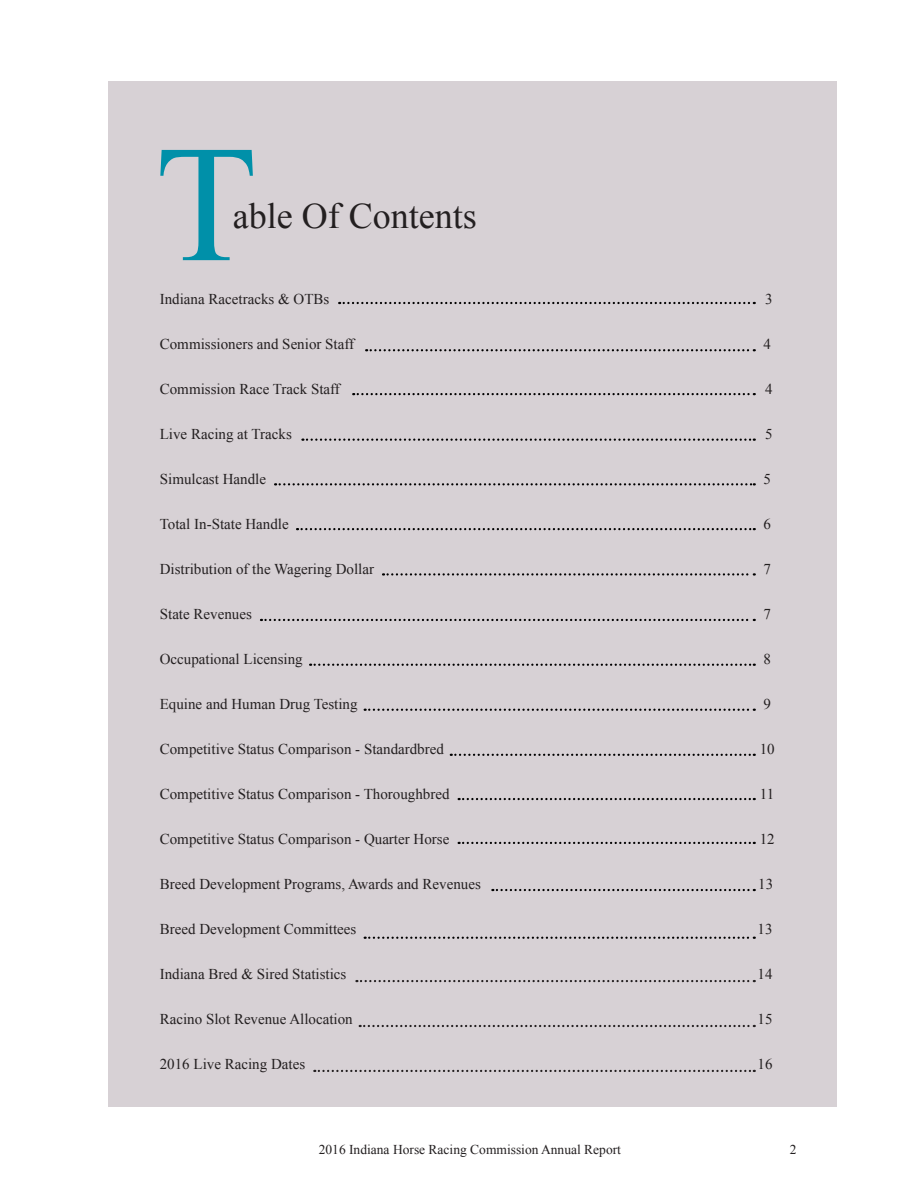
<style>
.page{position:relative;width:918px;height:1188px;background:#fff}
.page>*{position:absolute;margin:0;border:0;box-sizing:border-box;transform-origin:0 0}
.t1{font:166.5px "Times New Roman";color:#0090a9}
.t2{font:36px "Times New Roman";color:#231f20}
.t3{font:15px "Times New Roman";color:#231f20}
.t4{font:13.5px "Times New Roman";color:#231f20}
</style>
<div class="page">
<div style="left:108px;top:82px;width:729px;height:1025px;background:#d7d1d5"></div>
<svg style="left:339px;top:302px;width:416px;height:2px"></svg>
<svg style="left:366px;top:349px;width:389px;height:2px"></svg>
<svg style="left:275px;top:483px;width:480px;height:2px"></svg>
<svg style="left:297px;top:528px;width:458px;height:2px"></svg>
<svg style="left:261px;top:619px;width:494px;height:2px"></svg>
<svg style="left:383px;top:573px;width:372px;height:3px"></svg>
<svg style="left:360px;top:1025px;width:395px;height:2px"></svg>
<svg style="left:310px;top:664px;width:445px;height:2px"></svg>
<svg style="left:302px;top:439px;width:453px;height:2px"></svg>
<svg style="left:356px;top:980px;width:399px;height:2px"></svg>
<svg style="left:353px;top:393px;width:402px;height:2px"></svg>
<svg style="left:365px;top:709px;width:390px;height:2px"></svg>
<svg style="left:459px;top:798px;width:296px;height:2px"></svg>
<svg style="left:459px;top:842px;width:296px;height:2px"></svg>
<svg style="left:451px;top:754px;width:304px;height:2px"></svg>
<svg style="left:492px;top:889px;width:263px;height:2px"></svg>
<svg style="left:365px;top:937px;width:390px;height:2px"></svg>
<svg style="left:314px;top:1070px;width:441px;height:2px"></svg>
<p class="t1" style="left:155px;top:92px;width:103px">T</p>
<p class="t3" style="left:160px;top:289px;width:171px">Indiana Racetracks &amp; OTBs</p>
<p class="t3" style="left:765px;top:289px;width:9px">3</p>
<p class="t3" style="left:160px;top:334px;width:196px">Commissioners and Senior Staff</p>
<p class="t3" style="left:764px;top:334px;width:9px">4</p>
<p class="t3" style="left:160px;top:379px;width:182px">Commission Race Track Staff</p>
<p class="t3" style="left:765px;top:379px;width:9px">4</p>
<p class="t3" style="left:160px;top:424px;width:134px">Live Racing at Tracks</p>
<p class="t3" style="left:765px;top:424px;width:9px">5</p>
<p class="t3" style="left:160px;top:469px;width:108px">Simulcast Handle</p>
<p class="t3" style="left:764px;top:469px;width:9px">5</p>
<p class="t3" style="left:160px;top:514px;width:130px">Total In-State Handle</p>
<p class="t3" style="left:764px;top:514px;width:9px">6</p>
<p class="t3" style="left:160px;top:559px;width:216px">Distribution of the Wagering Dollar</p>
<p class="t3" style="left:764px;top:559px;width:9px">7</p>
<p class="t3" style="left:160px;top:604px;width:94px">State Revenues</p>
<p class="t3" style="left:764px;top:604px;width:9px">7</p>
<p class="t3" style="left:160px;top:649px;width:144px">Occupational Licensing</p>
<p class="t3" style="left:764px;top:649px;width:9px">8</p>
<p class="t3" style="left:160px;top:694px;width:199px">Equine and Human Drug Testing</p>
<p class="t3" style="left:764px;top:694px;width:9px">9</p>
<p class="t3" style="left:160px;top:739px;width:286px">Competitive Status Comparison - Standardbred</p>
<p class="t3" style="left:760px;top:739px;width:16px">10</p>
<p class="t3" style="left:160px;top:784px;width:291px">Competitive Status Comparison - Thoroughbred</p>
<p class="t3" style="left:760px;top:784px;width:16px">11</p>
<p class="t3" style="left:160px;top:829px;width:291px">Competitive Status Comparison - Quarter Horse</p>
<p class="t3" style="left:760px;top:829px;width:16px">12</p>
<p class="t3" style="left:160px;top:874px;width:323px">Breed Development Programs, Awards and Revenues</p>
<p class="t3" style="left:758px;top:874px;width:16px">13</p>
<p class="t3" style="left:160px;top:919px;width:198px">Breed Development Committees</p>
<p class="t3" style="left:758px;top:919px;width:16px">13</p>
<p class="t3" style="left:160px;top:964px;width:188px">Indiana Bred &amp; Sired Statistics</p>
<p class="t3" style="left:758px;top:964px;width:16px">14</p>
<p class="t3" style="left:160px;top:1009px;width:194px">Racino Slot Revenue Allocation</p>
<p class="t3" style="left:758px;top:1009px;width:16px">15</p>
<p class="t3" style="left:160px;top:1054px;width:147px">2016 Live Racing Dates</p>
<p class="t3" style="left:758px;top:1054px;width:16px">16</p>
<p class="t2" style="left:233px;top:192px;width:245px">able Of Contents</p>
<p class="t4" style="left:319px;top:1141px;width:304px">2016 Indiana Horse Racing Commission Annual Report</p>
<p class="t4" style="left:790px;top:1141px;width:8px">2</p>
</div>
